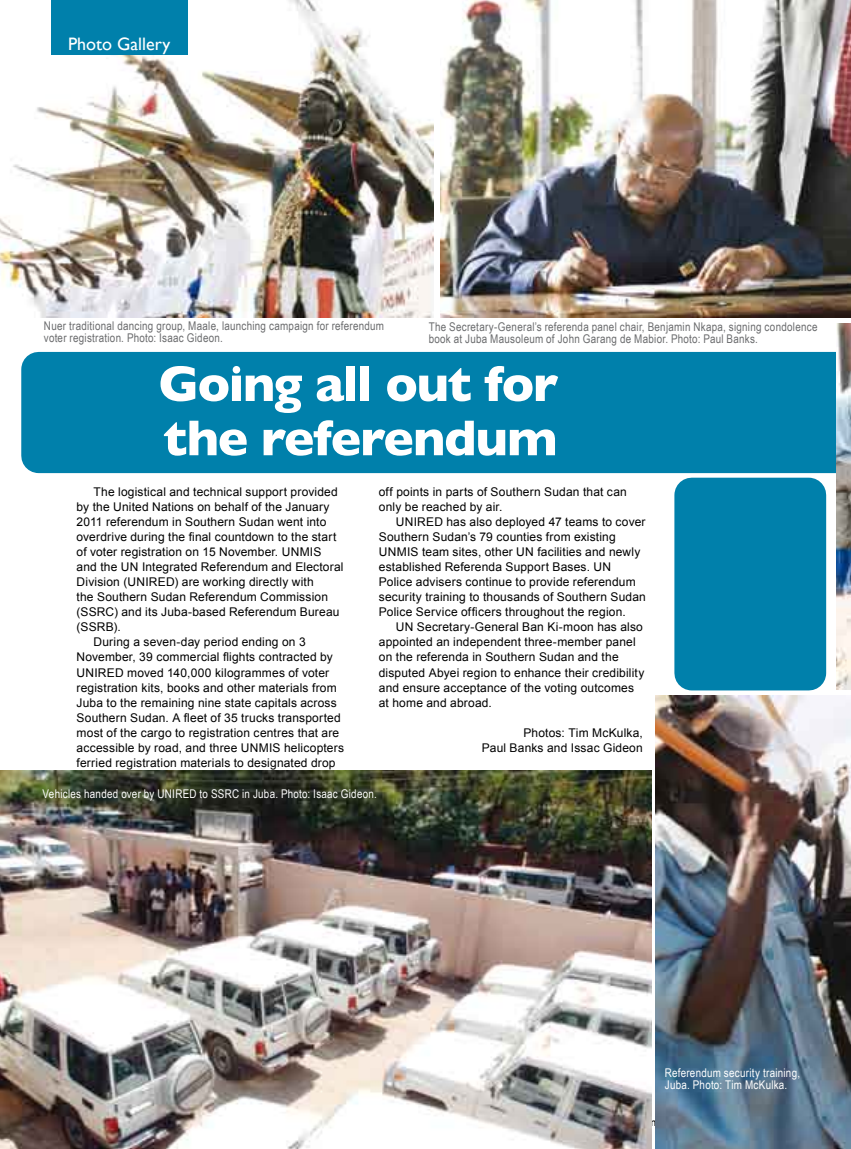
<style>
.page{position:relative;width:851px;height:1149px;background:#fff}
.page>*{position:absolute;margin:0;border:0;box-sizing:border-box;transform-origin:0 0}
.t1{font:700 51px "Gill Sans";letter-spacing:-.025em;color:#fff}
.t2{font:18px "Gill Sans";color:#fff}
.t3{font:12px/15px "Arial";letter-spacing:.015em;color:#000}
.t4{font:12px/12px "Arial Narrow";letter-spacing:.02em;color:#6a6b6d}
.t5{font:12px/12px "Arial Narrow";letter-spacing:.02em;color:#fff}
</style>
<div class="page">
<div style="left:21px;top:352px;width:815px;height:121px;background:#0080ab"></div>
<img style="left:0;top:0;width:433px;height:317px">
<div style="left:51px;top:0;width:136px;height:55px;background:#0080ab"></div>
<img style="left:655px;top:695px;width:195px;height:453px">
<img style="left:0;top:770px;width:651px;height:378px">
<img style="left:440px;top:0;width:410px;height:317px">
<img style="left:836px;top:324px;width:14px;height:365px">
<div style="left:691px;top:495px;width:117px;height:178px;background:#0080ab"></div>
<div style="left:674px;top:477px;width:152px;height:213px;border:34px solid #0080ab"></div>
<h2 class="t2" style="left:68px;top:34px;width:104px">Photo Gallery</h2>
<p class="t4" style="left:44px;top:319px;width:341px">Nuer traditional dancing group, Maale, launching campaign for referendum voter registration. Photo: Isaac Gideon.</p>
<p class="t4" style="left:428px;top:321px;width:390px">The Secretary-General’s referenda panel chair, Benjamin Nkapa, signing condolence book at Juba Mausoleum of John Garang de Mabior. Photo: Paul Banks.</p>
<h1 class="t1" style="left:158px;top:354px;width:401px">Going all out for</h1>
<h1 class="t1" style="left:163px;top:408px;width:395px">the referendum</h1>
<p class="t3" style="left:94px;top:484px;width:246px">The logistical and technical support provided</p>
<p class="t3" style="left:77px;top:499px;width:254px">by the United Nations on behalf of the January</p>
<p class="t3" style="left:77px;top:514px;width:251px">2011 referendum in Southern Sudan went into</p>
<p class="t3" style="left:77px;top:529px;width:261px">overdrive during the final countdown to the start</p>
<p class="t3" style="left:77px;top:544px;width:246px">of voter registration on 15 November. UNMIS</p>
<p class="t3" style="left:77px;top:559px;width:268px">and the UN Integrated Referendum and Electoral</p>
<p class="t3" style="left:77px;top:574px;width:239px">Division (UNIRED) are working directly with</p>
<p class="t3" style="left:77px;top:589px;width:253px">the Southern Sudan Referendum Commission</p>
<p class="t3" style="left:77px;top:604px;width:264px">(SSRC) and its Juba-based Referendum Bureau</p>
<p class="t3" style="left:77px;top:619px;width:46px">(SSRB).</p>
<p class="t3" style="left:94px;top:634px;width:214px">During a seven-day period ending on 3</p>
<p class="t3" style="left:77px;top:649px;width:258px">November, 39 commercial flights contracted by</p>
<p class="t3" style="left:77px;top:664px;width:254px">UNIRED moved 140,000 kilogrammes of voter</p>
<p class="t3" style="left:77px;top:679px;width:262px">registration kits, books and other materials from</p>
<p class="t3" style="left:77px;top:694px;width:262px">Juba to the remaining nine state capitals across</p>
<p class="t3" style="left:77px;top:709px;width:266px">Southern Sudan. A fleet of 35 trucks transported</p>
<p class="t3" style="left:77px;top:724px;width:264px">most of the cargo to registration centres that are</p>
<p class="t3" style="left:77px;top:739px;width:269px">accessible by road, and three UNMIS helicopters</p>
<p class="t3" style="left:77px;top:754px;width:260px">ferried registration materials to designated drop</p>
<p class="t3" style="left:379px;top:484px;width:249px">off points in parts of Southern Sudan that can only be reached by air.</p>
<p class="t3" style="left:379px;top:514px;width:268px;text-indent:17px">UNIRED has also deployed 47 teams to cover Southern Sudan’s 79 counties from existing UNMIS team sites, other UN facilities and newly established Referenda Support Bases. UN Police advisers continue to provide referendum security training to thousands of Southern Sudan Police Service officers throughout the region.</p>
<p class="t3" style="left:379px;top:619px;width:267px;text-indent:17px">UN Secretary-General Ban Ki-moon has also appointed an independent three-member panel on the referenda in Southern Sudan and the disputed Abyei region to enhance their credibility and ensure acceptance of the voting outcomes at home and abroad.</p>
<p class="t3" style="left:482px;top:724px;width:162px;text-align:right">Photos: Tim McKulka,<br>Paul Banks and Issac Gideon</p>
<p class="t5" style="left:43px;top:787px;width:336px">Vehicles handed over by UNIRED to SSRC in Juba. Photo: Isaac Gideon.</p>
<p class="t5" style="left:664px;top:1066px;width:137px">Referendum security training,<br>Juba. Photo: Tim McKulka.</p>
</div>
